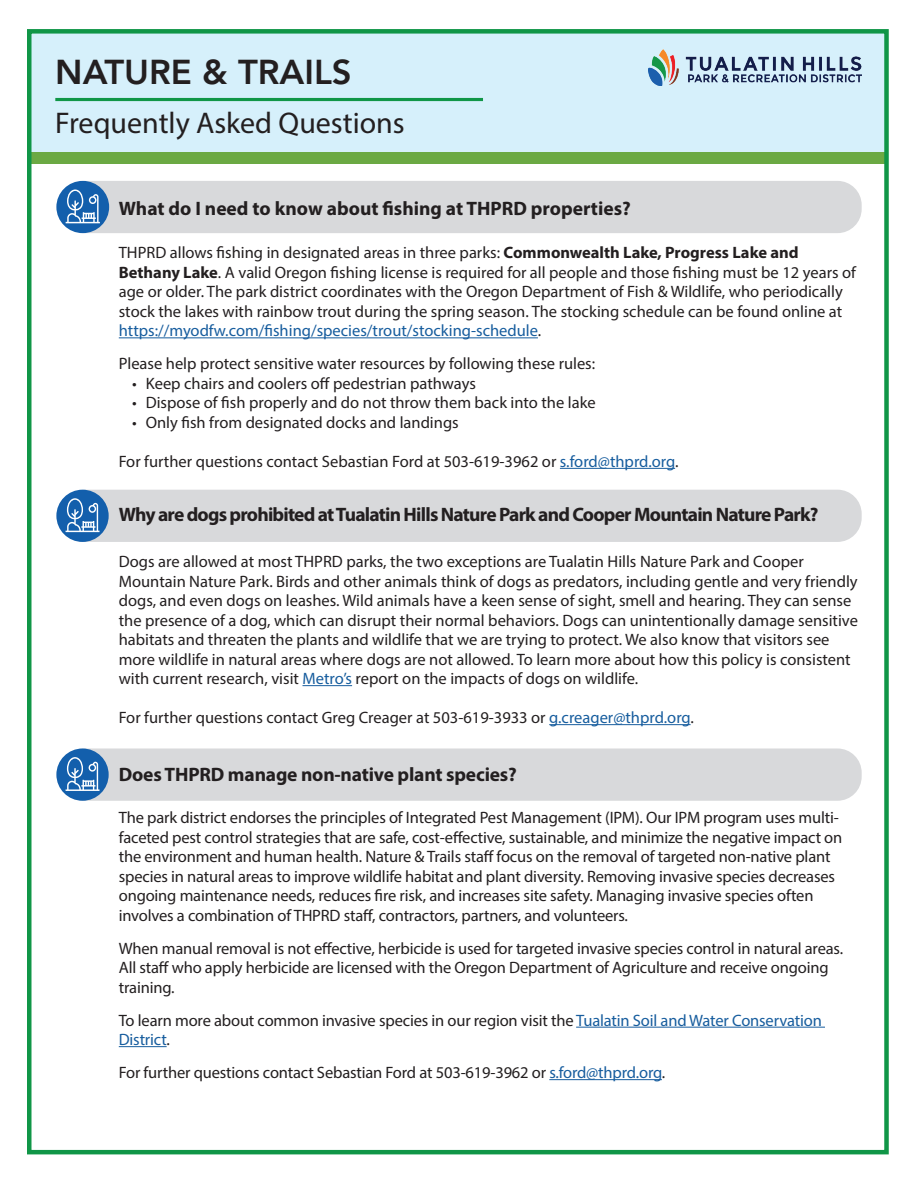
<style>
.page{position:relative;width:918px;height:1188px;background:#fff}
.page>*{position:absolute;margin:0;border:0;box-sizing:border-box;transform-origin:0 0}
.t1{font:800 34.5px "Avenir";color:#231f20}
.t2{font:30px "Myriad Pro";color:#231f20}
.t3{font:700 19.5px "Myriad Pro";letter-spacing:-.015em;color:#231f20}
.t4{font:700 19.5px "Myriad Pro";letter-spacing:-.04em;color:#231f20}
.t5{font:16.5px/19.5px "Myriad Pro";letter-spacing:-.005em;color:#231f20}
.s1{font-weight:700}
.s2{color:#175d9e}
</style>
<div class="page">
<div style="left:30px;top:30px;width:857px;height:122px;background:#d6f0fb"></div>
<div style="left:30px;top:152px;width:858px;height:12px;background:#6ba943"></div>
<hr style="left:55px;top:98px;width:428px;height:3px;background:#109647">
<img style="left:648px;top:50px;width:214px;height:35px">
<div style="left:27px;top:29px;width:862px;height:1125px;border:4px solid #109647"></div>
<div style="left:61px;top:181px;width:801px;height:52px;background:#d8d9db;border-radius:24px"></div>
<div style="left:56px;top:181px;width:53px;height:52px;background:#135fac;border-radius:50%"></div>
<svg style="left:66px;top:189px;width:34px;height:34px"></svg>
<hr style="left:119px;top:337px;width:419px;height:1px;background:#175d9e">
<hr style="left:560px;top:468px;width:115px;height:1px;background:#175d9e">
<hr style="left:303px;top:685px;width:49px;height:1px;background:#175d9e">
<hr style="left:549px;top:724px;width:142px;height:1px;background:#175d9e">
<div style="left:61px;top:490px;width:801px;height:52px;background:#d8d9db;border-radius:24px"></div>
<div style="left:56px;top:490px;width:53px;height:52px;background:#135fac;border-radius:50%"></div>
<svg style="left:66px;top:498px;width:33px;height:34px"></svg>
<hr style="left:576px;top:1027px;width:249px;height:1px;background:#175d9e">
<hr style="left:119px;top:1046px;width:48px;height:1px;background:#175d9e">
<hr style="left:549px;top:1079px;width:113px;height:1px;background:#175d9e">
<div style="left:61px;top:748px;width:801px;height:53px;background:#d8d9db;border-radius:24px"></div>
<div style="left:56px;top:748px;width:53px;height:53px;background:#135fac;border-radius:50%"></div>
<svg style="left:66px;top:757px;width:33px;height:34px"></svg>
<p class="t1" style="left:55px;top:46px;width:298px">NATURE &amp; TRAILS</p>
<p class="t2" style="left:55px;top:105px;width:351px">Frequently Asked Questions</p>
<p class="t3" style="left:119px;top:195px;width:514px">What do I need to know about fishing at THPRD properties?</p>
<p class="t5" style="left:119px;top:243px;width:739px">THPRD allows fishing in designated areas in three parks: <span class="s1">Commonwealth Lake, Progress Lake and Bethany Lake</span>. A valid Oregon fishing license is required for all people and those fishing must be 12 years of age or older. The park district coordinates with the Oregon Department of Fish &amp; Wildlife, who periodically stock the lakes with rainbow trout during the spring season. The stocking schedule can be found online at <span class="s2">https://myodfw.com/fishing/species/trout/stocking-schedule</span>.</p>
<p class="t5" style="left:119px;top:354px;width:478px">Please help protect sensitive water resources by following these rules:</p>
<p class="t5" style="left:132px;top:373px;width:345px">• Keep chairs and coolers off pedestrian pathways</p>
<p class="t5" style="left:132px;top:393px;width:465px">• Dispose of fish properly and do not throw them back into the lake</p>
<p class="t5" style="left:132px;top:412px;width:328px">• Only fish from designated docks and landings</p>
<p class="t5" style="left:119px;top:451px;width:561px">For further questions contact Sebastian Ford at 503-619-3962 or <span class="s2">s.ford@thprd.org</span>.</p>
<p class="t4" style="left:119px;top:502px;width:701px">Why are dogs prohibited at Tualatin Hills Nature Park and Cooper Mountain Nature Park?</p>
<p class="t5" style="left:119px;top:551px;width:741px">Dogs are allowed at most THPRD parks, the two exceptions are Tualatin Hills Nature Park and Cooper Mountain Nature Park. Birds and other animals think of dogs as predators, including gentle and very friendly dogs, and even dogs on leashes. Wild animals have a keen sense of sight, smell and hearing. They can sense the presence of a dog, which can disrupt their normal behaviors. Dogs can unintentionally damage sensitive habitats and threaten the plants and wildlife that we are trying to protect. We also know that visitors see more wildlife in natural areas where dogs are not allowed. To learn more about how this policy is consistent with current research, visit <span class="s2">Metro’s</span> report on the impacts of dogs on wildlife.</p>
<p class="t5" style="left:119px;top:707px;width:577px">For further questions contact Greg Creager at 503-619-3933 or <span class="s2">g.creager@thprd.org</span>.</p>
<p class="t3" style="left:119px;top:762px;width:400px">Does THPRD manage non-native plant species?</p>
<p class="t5" style="left:119px;top:807px;width:725px">The park district endorses the principles of Integrated Pest Management (IPM). Our IPM program uses multi&shy;faceted pest control strategies that are safe, cost-effective, sustainable, and minimize the negative impact on the environment and human health. Nature &amp; Trails staff focus on the removal of targeted non-native plant species in natural areas to improve wildlife habitat and plant diversity. Removing invasive species decreases ongoing maintenance needs, reduces fire risk, and increases site safety. Managing invasive species often involves a combination of THPRD staff, contractors, partners, and volunteers.</p>
<p class="t5" style="left:119px;top:938px;width:726px">When manual removal is not effective, herbicide is used for targeted invasive species control in natural areas.<br>All staff who apply herbicide are licensed with the Oregon Department of Agriculture and receive ongoing training.</p>
<p class="t5" style="left:119px;top:1010px;width:705px">To learn more about common invasive species in our region visit the <span class="s2">Tualatin Soil and Water Conservation<br>District</span>.</p>
<p class="t5" style="left:119px;top:1062px;width:548px">For further questions contact Sebastian Ford at 503-619-3962 or <span class="s2">s.ford@thprd.org</span>.</p>
</div>
